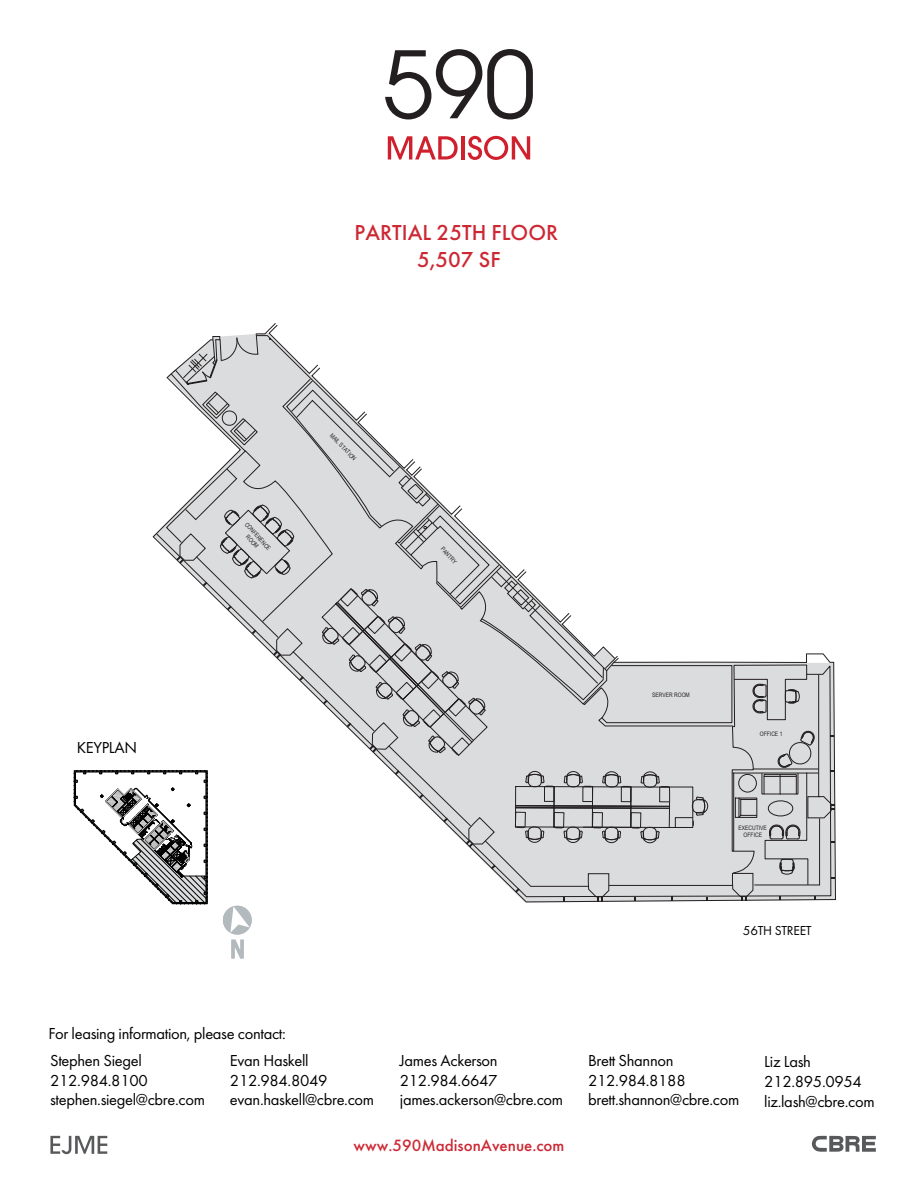
<style>
.page{position:relative;width:918px;height:1188px;background:#fff}
.page>*{position:absolute;margin:0;border:0;box-sizing:border-box;transform-origin:0 0}
.t1{font:500 22.5px/27.2px "Futura PT";color:#cd2934;text-align:center}
.t2{font:500 16.95px "Futura PT";color:#cd2934}
.t3{font:16.5px/19.8px "Futura PT";letter-spacing:-.02em;color:#000}
.t4{font:13.5px "Futura PT";letter-spacing:-.02em;color:#000}
.t5{font:6.15px/7.4px "Arial Narrow";color:#231f20;text-align:center}
</style>
<div class="page">
<svg style="left:50px;top:1136px;width:57px;height:18px"></svg>
<svg style="left:812px;top:1136px;width:64px;height:16px"></svg>
<svg style="left:385px;top:49px;width:148px;height:70px"></svg>
<svg style="left:388px;top:136px;width:70px;height:24px"></svg>
<hr style="left:462px;top:136px;width:3px;height:24px;background:#d0202e">
<svg style="left:468px;top:136px;width:62px;height:24px"></svg>
<svg style="left:231px;top:940px;width:13px;height:18px"></svg>
<svg style="left:223px;top:906px;width:29px;height:29px"></svg>
<svg style="left:74px;top:323px;width:761px;height:610px"></svg>
<h1 class="t1" style="left:355px;top:219px;width:205px">PARTIAL 25TH FLOOR<br>5,507 SF</h1>
<p class="t3" style="left:77px;top:738px;width:62px">KEYPLAN</p>
<p class="t5" style="left:249px;top:521px;width:37px;rotate:48deg">CONFERENCE<br>ROOM</p>
<p class="t5" style="left:334px;top:432px;width:36px;rotate:46deg">MAIL STATION</p>
<p class="t5" style="left:445px;top:545px;width:22px;rotate:48deg">PANTRY</p>
<p class="t3" style="left:48px;top:1024px;width:239px">For leasing information, please contact:</p>
<p class="t5" style="left:652px;top:691px;width:39px">SERVER ROOM</p>
<p class="t5" style="left:760px;top:730px;width:24px">OFFICE 1</p>
<p class="t5" style="left:739px;top:824px;width:30px">EXECUTIVE<br>OFFICE</p>
<p class="t4" style="left:743px;top:923px;width:70px">56TH STREET</p>
<p class="t3" style="left:50px;top:1050px;width:156px">Stephen Siegel<br>212.984.8100 stephen.siegel@cbre.com</p>
<p class="t3" style="left:400px;top:1050px;width:165px">James Ackerson<br>212.984.6647 james.ackerson@cbre.com</p>
<p class="t3" style="left:588px;top:1050px;width:153px">Brett Shannon<br>212.984.8188 brett.shannon@cbre.com</p>
<p class="t3" style="left:764px;top:1052px;width:112px">Liz Lash<br>212.895.0954 liz.lash@cbre.com</p>
<p class="t3" style="left:230px;top:1050px;width:146px">Evan Haskell<br>212.984.8049 evan.haskell@cbre.com</p>
<p class="t2" style="left:354px;top:1135px;width:212px">www.590MadisonAvenue.com</p>
</div>
